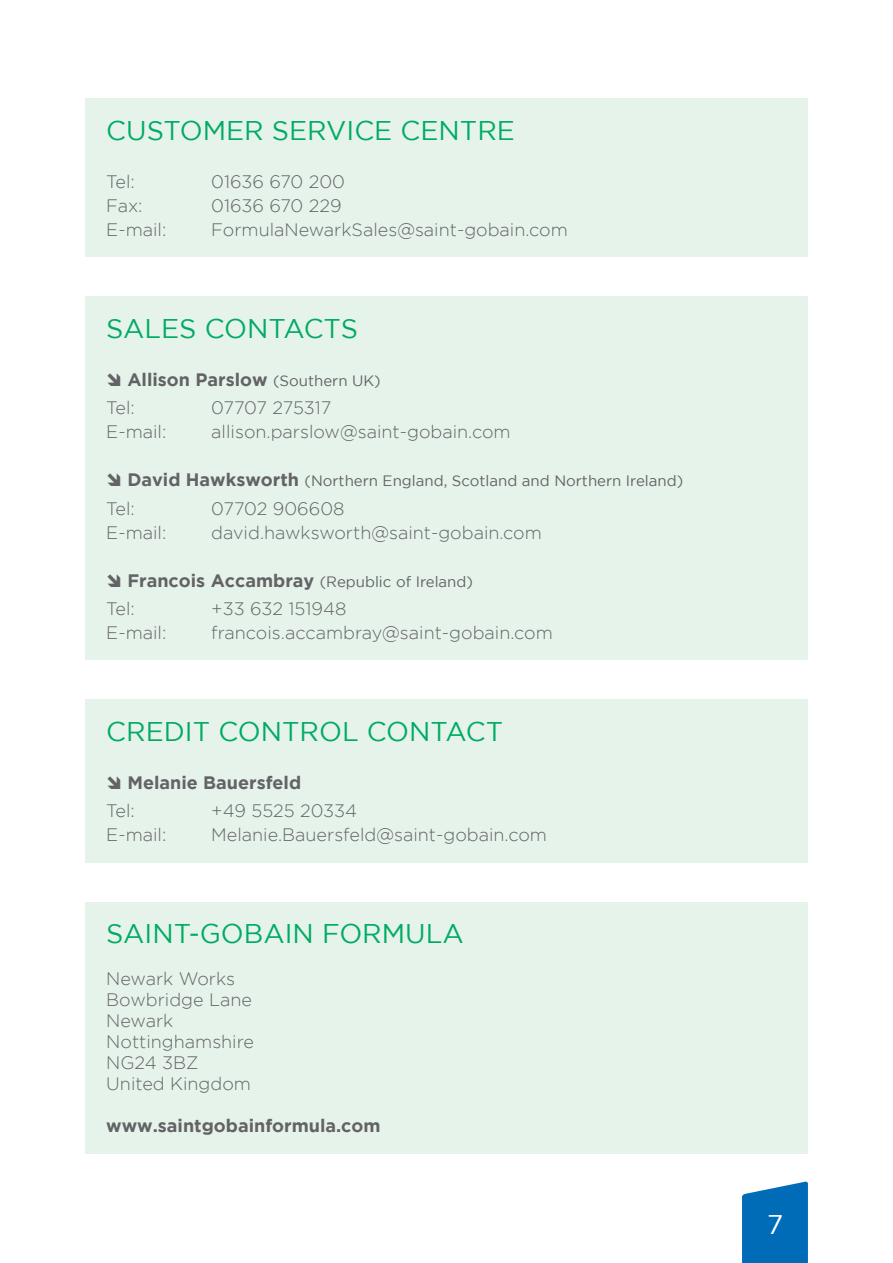
<style>
.page{position:relative;width:893px;height:1263px;background:#fff}
.page>*{position:absolute;margin:0;border:0;box-sizing:border-box;transform-origin:0 0}
.t1{font:27px "Gotham";color:#00ab63}
.t2{font:27px "Gotham";color:#fff}
.t3{font:300 18px/21px "Gotham";color:#636366}
.t4{font:700 18px/28.2px "Gotham";color:#636366}
.t5{font:15px "Gotham";color:#636366}
.s1{font-weight:400;font-size:15px}
.s2{font-weight:300}
.s3{font-weight:700;font-size:18px}
</style>
<div class="page">
<svg style="left:742px;top:1181px;width:66px;height:82px;background:#1578bd"></svg>
<div style="left:85px;top:98px;width:723px;height:159px;background:#e6f3ea"></div>
<div style="left:85px;top:699px;width:723px;height:163px;background:#e6f3ea"></div>
<div style="left:85px;top:297px;width:723px;height:363px;background:#e6f3ea"></div>
<div style="left:85px;top:902px;width:723px;height:251px;background:#e6f3ea"></div>
<h1 class="t1" style="left:106px;top:115px;width:410px">CUSTOMER SERVICE CENTRE</h1>
<p class="t3" style="left:106px;top:171px;width:30px">Tel:</p>
<p class="t3" style="left:211px;top:171px;width:135px">01636 670 200</p>
<p class="t3" style="left:106px;top:195px;width:38px">Fax:</p>
<p class="t3" style="left:211px;top:195px;width:132px">01636 670 229</p>
<p class="t3" style="left:106px;top:219px;width:62px">E-mail:</p>
<p class="t3" style="left:211px;top:219px;width:358px">FormulaNewarkSales@saint-gobain.com</p>
<h1 class="t1" style="left:106px;top:314px;width:253px">SALES CONTACTS</h1>
<p class="t4" style="left:106px;top:365px;width:276px;text-indent:21px">Allison Parslow <span class="s1">(Southern UK)<br></span><span class="s2">Tel:</span></p>
<p class="t3" style="left:211px;top:397px;width:122px">07707 275317</p>
<p class="t3" style="left:106px;top:421px;width:62px">E-mail:</p>
<p class="t3" style="left:211px;top:421px;width:301px">allison.parslow@saint-gobain.com</p>
<p class="t5" style="left:127px;top:473px;width:557px"><span class="s3">David Hawksworth</span> (Northern England, Scotland and Northern Ireland)</p>
<p class="t3" style="left:106px;top:497px;width:30px">Tel:</p>
<p class="t3" style="left:211px;top:497px;width:135px">07702 906608</p>
<p class="t3" style="left:106px;top:521px;width:62px">E-mail:</p>
<p class="t3" style="left:211px;top:521px;width:332px">david.hawksworth@saint-gobain.com</p>
<p class="t5" style="left:127px;top:573px;width:347px"><span class="s3">Francois Accambray</span> (Republic of Ireland)</p>
<p class="t3" style="left:106px;top:598px;width:30px">Tel:</p>
<p class="t3" style="left:211px;top:598px;width:137px">+33 632 151948</p>
<p class="t3" style="left:106px;top:622px;width:62px">E-mail:</p>
<p class="t3" style="left:211px;top:622px;width:343px">francois.accambray@saint-gobain.com</p>
<h1 class="t1" style="left:106px;top:716px;width:398px">CREDIT CONTROL CONTACT</h1>
<p class="t4" style="left:127px;top:768px;width:175px">Melanie Bauersfeld</p>
<p class="t3" style="left:106px;top:800px;width:30px">Tel:</p>
<p class="t3" style="left:211px;top:800px;width:147px">+49 5525 20334</p>
<p class="t3" style="left:106px;top:824px;width:62px">E-mail:</p>
<p class="t3" style="left:211px;top:824px;width:337px">Melanie.Bauersfeld@saint-gobain.com</p>
<h1 class="t1" style="left:106px;top:919px;width:359px">SAINT-GOBAIN FORMULA</h1>
<p class="t3" style="left:106px;top:968px;width:149px">Newark Works<br>Bowbridge Lane<br>Newark<br>Nottinghamshire<br>NG24 3BZ<br>United Kingdom</p>
<p class="t4" style="left:106px;top:1111px;width:276px">www.saintgobainformula.com</p>
<h1 class="t2" style="left:767px;top:1209px;width:18px">7</h1>
</div>
